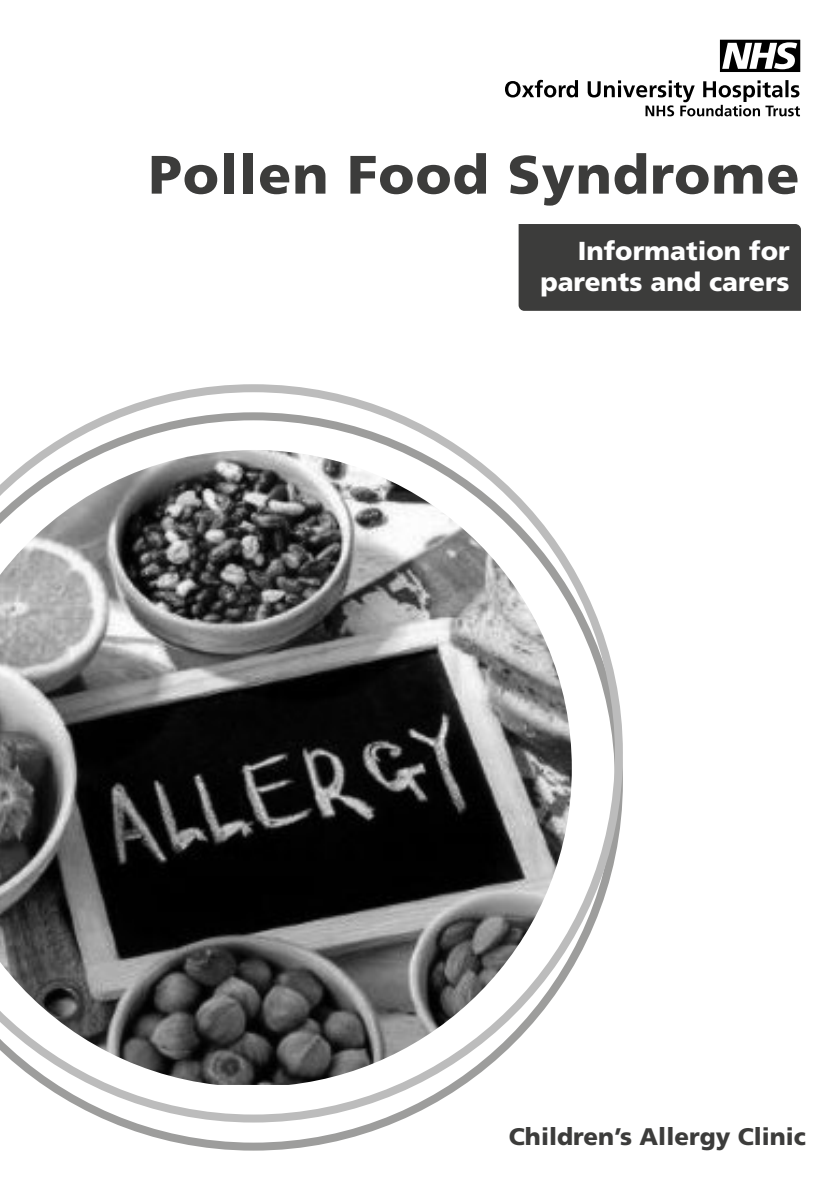
<style>
.page{position:relative;width:840px;height:1191px;background:#fff}
.page>*{position:absolute;margin:0;border:0;box-sizing:border-box;transform-origin:0 0}
.t1{font:900 54px "Frutiger LT Std";letter-spacing:.02em;color:#3c3c3b}
.t2{font:900 26px/31.2px "Frutiger LT Std";color:#fff;text-align:right}
.t3{font:900 24px "Frutiger LT Std";color:#3c3c3b}
</style>
<div class="page">
<svg style="left:505px;top:80px;width:294px;height:36px"></svg>
<svg style="left:719px;top:40px;width:80px;height:32px"></svg>
<svg style="left:111px;top:1122px;width:285px;height:28px"></svg>
<svg style="left:43px;top:384px;width:579px;height:738px"></svg>
<img style="left:0;top:450px;width:571px;height:635px">
<div style="left:518px;top:224px;width:282px;height:87px;background:#3c3c3b"></div>
<h1 class="t1" style="left:149px;top:142px;width:652px">Pollen Food Syndrome</h1>
<p class="t2" style="left:540px;top:235px;width:251px">Information for parents and carers</p>
<p class="t3" style="left:508px;top:1122px;width:298px">Children’s Allergy Clinic</p>
</div>
